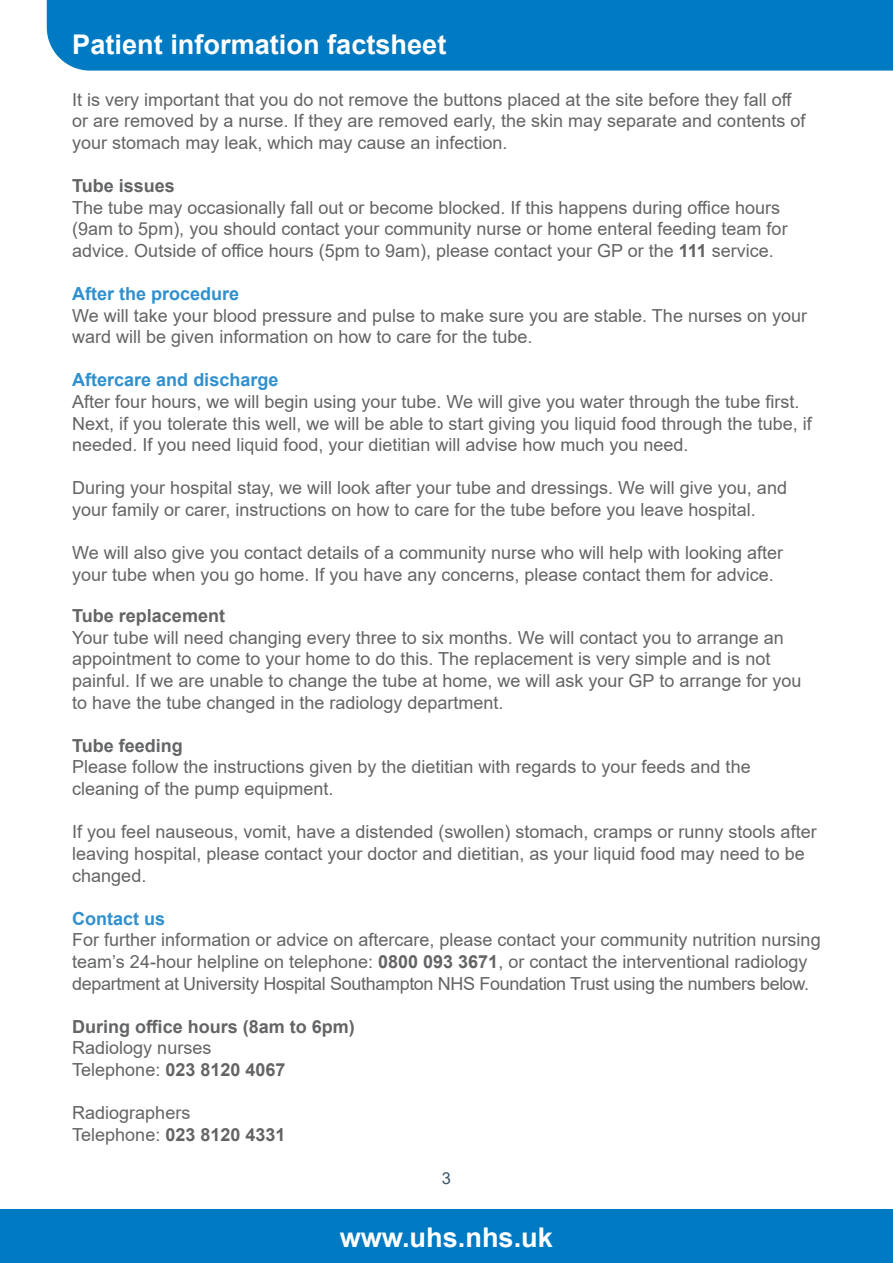
<style>
.page{position:relative;width:893px;height:1263px;background:#fff}
.page>*{position:absolute;margin:0;border:0;box-sizing:border-box;transform-origin:0 0}
.t1{font:700 27.15px "Arial";color:#fff}
.t2{font:18px/21.6px "Arial";color:#636466}
.t3{font:700 18px "Arial";color:#636466}
.t4{font:700 18px "Arial";color:#3090ce}
.t5{font:16.5px "Arial";color:#3d5567}
.s1{font-weight:700}
</style>
<div class="page">
<div style="left:0;top:1209px;width:893px;height:54px;background:#007ac2"></div>
<div style="left:46px;top:0;width:847px;height:71px;background:#007ac2"></div>
<h1 class="t1" style="left:72px;top:25px;width:376px">Patient information factsheet</h1>
<p class="t2" style="left:72px;top:88px;width:735px">It is very important that you do not remove the buttons placed at the site before they fall off or are removed by a nurse. If they are removed early, the skin may separate and contents of your stomach may leak, which may cause an infection.</p>
<p class="t3" style="left:72px;top:173px;width:104px">Tube issues</p>
<p class="t2" style="left:72px;top:196px;width:717px">The tube may occasionally fall out or become blocked. If this happens during office hours (9am to 5pm), you should contact your community nurse or home enteral feeding team for advice. Outside of office hours (5pm to 9am), please contact your GP or the <span class="s1">111</span> service.</p>
<p class="t4" style="left:72px;top:281px;width:169px">After the procedure</p>
<p class="t2" style="left:72px;top:304px;width:736px">We will take your blood pressure and pulse to make sure you are stable. The nurses on your ward will be given information on how to care for the tube.</p>
<p class="t4" style="left:72px;top:367px;width:208px">Aftercare and discharge</p>
<p class="t2" style="left:72px;top:391px;width:741px">After four hours, we will begin using your tube. We will give you water through the tube first.<br>Next, if you tolerate this well, we will be able to start giving you liquid food through the tube, if needed. If you need liquid food, your dietitian will advise how much you need.</p>
<p class="t2" style="left:72px;top:477px;width:716px">During your hospital stay, we will look after your tube and dressings. We will give you, and your family or carer, instructions on how to care for the tube before you leave hospital.</p>
<p class="t2" style="left:72px;top:542px;width:712px">We will also give you contact details of a community nurse who will help with looking after your tube when you go home. If you have any concerns, please contact them for advice.</p>
<p class="t3" style="left:72px;top:603px;width:154px">Tube replacement</p>
<p class="t2" style="left:72px;top:627px;width:731px">Your tube will need changing every three to six months. We will contact you to arrange an appointment to come to your home to do this. The replacement is very simple and is not painful. If we are unable to change the tube at home, we will ask your GP to arrange for you to have the tube changed in the radiology department.</p>
<p class="t3" style="left:72px;top:733px;width:112px">Tube feeding</p>
<p class="t2" style="left:72px;top:756px;width:680px">Please follow the instructions given by the dietitian with regards to your feeds and the cleaning of the pump equipment.</p>
<p class="t2" style="left:72px;top:821px;width:746px">If you feel nauseous, vomit, have a distended (swollen) stomach, cramps or runny stools after leaving hospital, please contact your doctor and dietitian, as your liquid food may need to be changed.</p>
<p class="t4" style="left:72px;top:906px;width:95px">Contact us</p>
<p class="t2" style="left:72px;top:929px;width:750px">For further information or advice on aftercare, please contact your community nutrition nursing team’s 24-hour helpline on telephone: <span class="s1">0800 093 3671</span>, or contact the interventional radiology department at University Hospital Southampton NHS Foundation Trust using the numbers below.</p>
<p class="t3" style="left:72px;top:1014px;width:284px">During office hours (8am to 6pm)</p>
<p class="t2" style="left:72px;top:1037px;width:215px">Radiology nurses<br>Telephone: <span class="s1">023 8120 4067</span></p>
<p class="t2" style="left:72px;top:1102px;width:215px">Radiographers<br>Telephone: <span class="s1">023 8120 4331</span></p>
<p class="t5" style="left:442px;top:1166px;width:11px">3</p>
<h1 class="t1" style="left:340px;top:1218px;width:215px">www.uhs.nhs.uk</h1>
</div>
